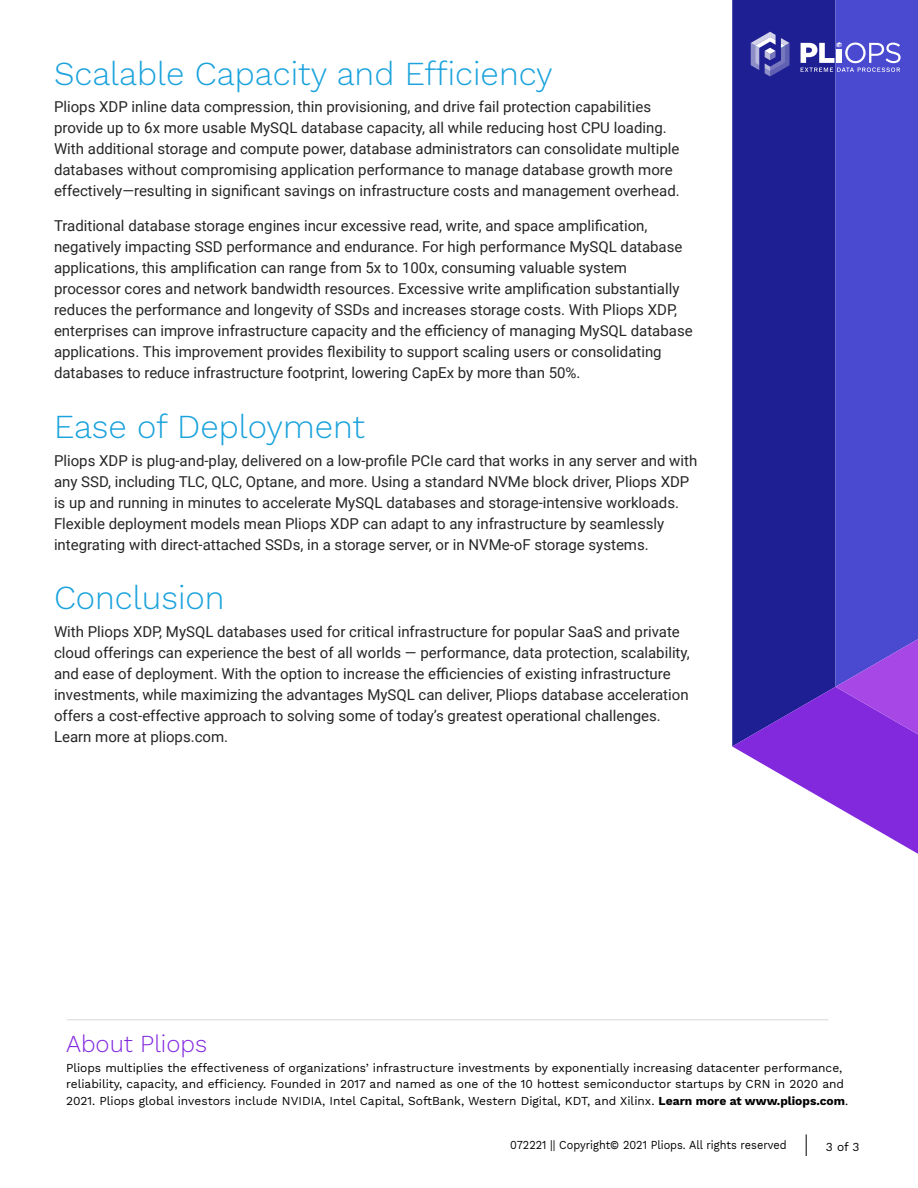
<style>
.page{position:relative;width:918px;height:1188px;background:#fff}
.page>*{position:absolute;margin:0;border:0;box-sizing:border-box;transform-origin:0 0}
.Headlines{font:300 33px "Work Sans";color:#1aa2dc}
.t1{font:300 24px "Work Sans";color:#8229de}
.Body_Copy{font:15px/21px "Roboto";color:#262626}
.t2{font:12px/16.5px "Work Sans";color:#000}
.t3{font:12px "Work Sans";color:#000;scale:.92 1}
.s1{font-weight:700}
</style>
<div class="page">
<svg style="left:806px;top:1134px;width:1px;height:22px"></svg>
<div style="left:732px;top:0;width:104px;height:639px;background:#1f1f94"></div>
<div style="left:836px;top:0;width:82px;height:639px;background:#4a4ad1"></div>
<svg style="left:801px;top:42px;width:100px;height:30px"></svg>
<svg style="left:751px;top:32px;width:38px;height:44px;background:#6363b4"></svg>
<svg style="left:732px;top:639px;width:186px;height:215px"></svg>
<hr style="left:67px;top:1019px;width:761px;height:1px;background:#d9d9d9">
<p class="Headlines" style="left:54px;top:48px;width:500px">Scalable Capacity and Efficiency</p>
<p class="Body_Copy" style="left:54px;top:96px;width:627px">Pliops XDP inline data compression, thin provisioning, and drive fail protection capabilities provide up to 6x more usable MySQL database capacity, all while reducing host CPU loading.<br>With additional storage and compute power, database administrators can consolidate multiple databases without compromising application performance to manage database growth more effectively—resulting in significant savings on infrastructure costs and management overhead.</p>
<p class="Body_Copy" style="left:54px;top:215px;width:640px">Traditional database storage engines incur excessive read, write, and space amplification, negatively impacting SSD performance and endurance. For high performance MySQL database applications, this amplification can range from 5x to 100x, consuming valuable system processor cores and network bandwidth resources. Excessive write amplification substantially reduces the performance and longevity of SSDs and increases storage costs. With Pliops XDP, enterprises can improve infrastructure capacity and the efficiency of managing MySQL database applications. This improvement provides flexibility to support scaling users or consolidating databases to reduce infrastructure footprint, lowering CapEx by more than 50%.</p>
<p class="Headlines" style="left:54px;top:401px;width:312px">Ease of Deployment</p>
<p class="Body_Copy" style="left:54px;top:449px;width:645px">Pliops XDP is plug-and-play, delivered on a low-profile PCIe card that works in any server and with any SSD, including TLC, QLC, Optane, and more. Using a standard NVMe block driver, Pliops XDP is up and running in minutes to accelerate MySQL databases and storage-intensive workloads.<br>Flexible deployment models mean Pliops XDP can adapt to any infrastructure by seamlessly integrating with direct-attached SSDs, in a storage server, or in NVMe-oF storage systems.</p>
<p class="Headlines" style="left:54px;top:573px;width:172px">Conclusion</p>
<p class="Body_Copy" style="left:54px;top:621px;width:637px">With Pliops XDP, MySQL databases used for critical infrastructure for popular SaaS and private cloud offerings can experience the best of all worlds — performance, data protection, scalability, and ease of deployment. With the option to increase the efficiencies of existing infrastructure investments, while maximizing the advantages MySQL can deliver, Pliops database acceleration offers a cost-effective approach to solving some of today’s greatest operational challenges.<br>Learn more at pliops.com.</p>
<p class="t1" style="left:66px;top:1025px;width:143px">About Pliops</p>
<p class="t2" style="left:66px;top:1059px;width:784px">Pliops multiplies the effectiveness of organizations’ infrastructure investments by exponentially increasing datacenter performance, reliability, capacity, and efficiency. Founded in 2017 and named as one of the 10 hottest semiconductor startups by CRN in 2020 and<br>2021. Pliops global investors include NVIDIA, Intel Capital, SoftBank, Western Digital, KDT, and Xilinx. <span class="s1">Learn more at www.pliops.com</span>.</p>
<p class="t3" style="left:510px;top:1136px;width:302px">072221 || Copyright© 2021 Pliops. All rights reserved</p>
<p class="t2" style="left:826px;top:1138px;width:35px">3 of 3</p>
</div>
